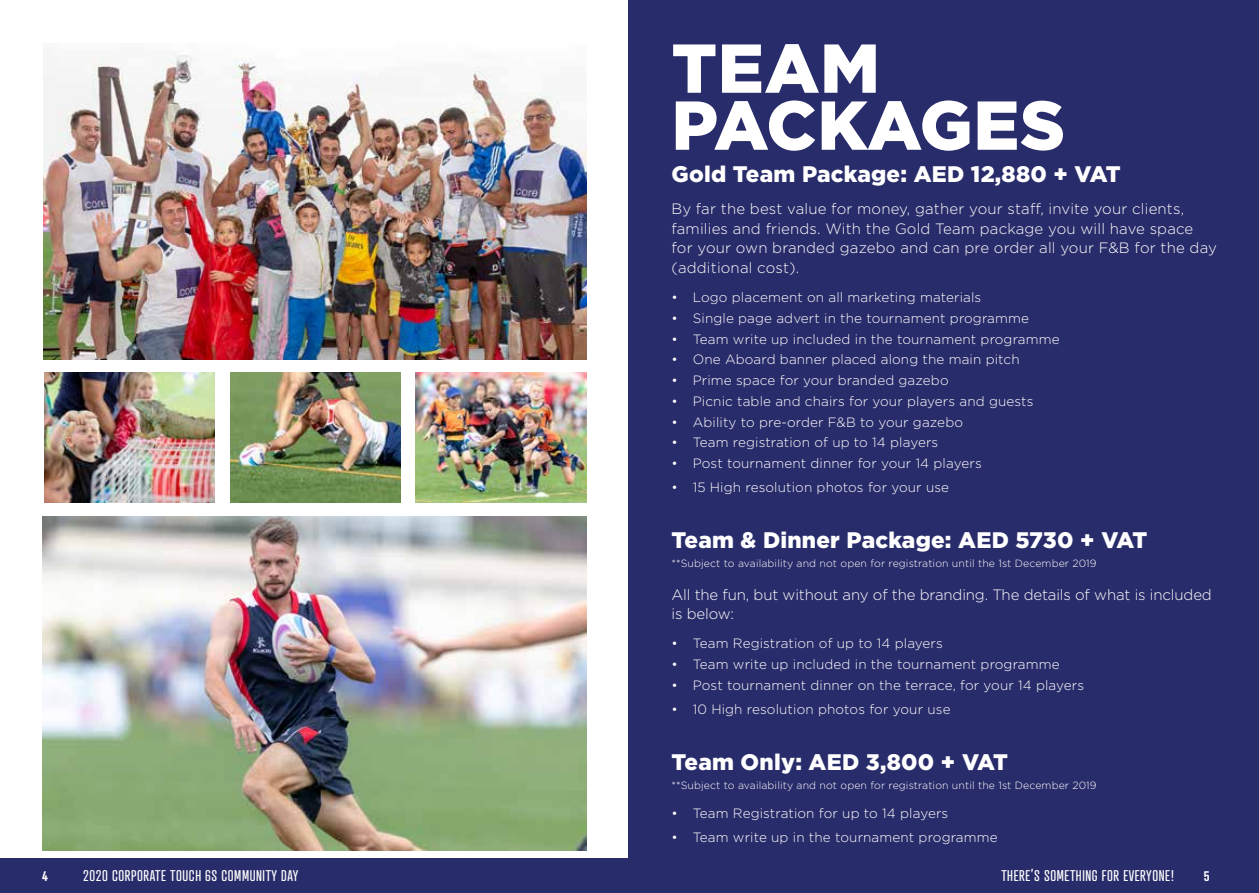
<style>
.page{position:relative;width:1259px;height:893px;background:#fff}
.page>*{position:absolute;margin:0;border:0;box-sizing:border-box;transform-origin:0 0}
.t1{font:900 69px/57px "Gotham";letter-spacing:.01em;color:#fff}
.t2{font:900 22.5px "Gotham";letter-spacing:.01em;color:#fff}
.t3{font:300 15px/19.5px "Gotham";letter-spacing:.01em;color:#fff}
.t4{font:300 15px/19.5px "Gotham";letter-spacing:-.01em;color:#fff}
.t5{font:15px "Atrament";letter-spacing:.04em;color:#fff}
.t6{font:300 13.5px "Gotham";letter-spacing:.01em;color:#fff}
.t7{font:600 13.5px "Atrament";color:#fff}
.t8{font:300 10.5px "Gotham";letter-spacing:.01em;color:#fff}
</style>
<div class="page">
<div style="left:0;top:859px;width:1259px;height:34px;background:#292c6a"></div>
<div style="left:628px;top:0;width:631px;height:859px;background:#292c6a"></div>
<img style="left:43px;top:52px;width:544px;height:308px">
<img style="left:44px;top:372px;width:171px;height:130px">
<img style="left:42px;top:516px;width:544px;height:334px">
<img style="left:230px;top:372px;width:170px;height:130px">
<img style="left:416px;top:372px;width:170px;height:130px">
<h1 class="t1" style="left:671px;top:44px;width:395px">TEAM<br>PACKAGES</h1>
<h2 class="t2" style="left:671px;top:164px;width:450px">Gold Team Package: AED 12,880 + VAT</h2>
<p class="t3" style="left:671px;top:200px;width:547px">By far the best value for money, gather your staff, invite your clients, families and friends. With the Gold Team package you will have space for your own branded gazebo and can pre order all your F&amp;B for the day (additional cost).</p>
<p class="t6" style="left:671px;top:291px;width:311px">• Logo placement on all marketing materials</p>
<p class="t6" style="left:671px;top:312px;width:359px">• Single page advert in the tournament programme</p>
<p class="t6" style="left:671px;top:333px;width:389px">• Team write up included in the tournament programme</p>
<p class="t6" style="left:671px;top:353px;width:350px">• One Aboard banner placed along the main pitch</p>
<p class="t6" style="left:671px;top:374px;width:279px">• Prime space for your branded gazebo</p>
<p class="t6" style="left:671px;top:395px;width:363px">• Picnic table and chairs for your players and guests</p>
<p class="t6" style="left:671px;top:416px;width:293px">• Ability to pre-order F&amp;B to your gazebo</p>
<p class="t6" style="left:671px;top:436px;width:268px">• Team registration of up to 14 players</p>
<p class="t6" style="left:671px;top:457px;width:312px">• Post tournament dinner for your 14 players</p>
<p class="t6" style="left:671px;top:481px;width:279px">• 15 High resolution photos for your use</p>
<h2 class="t2" style="left:671px;top:530px;width:477px">Team &amp; Dinner Package: AED 5730 + VAT</h2>
<p class="t8" style="left:671px;top:559px;width:427px">**Subject to availability and not open for registration until the 1st December 2019</p>
<p class="t4" style="left:671px;top:585px;width:542px">All the fun, but without any of the branding. The details of what is included is below:</p>
<p class="t6" style="left:671px;top:638px;width:273px">• Team Registration of up to 14 players</p>
<p class="t6" style="left:671px;top:658px;width:389px">• Team write up included in the tournament programme</p>
<p class="t6" style="left:671px;top:679px;width:414px">• Post tournament dinner on the terrace, for your 14 players</p>
<p class="t6" style="left:671px;top:703px;width:280px">• 10 High resolution photos for your use</p>
<h2 class="t2" style="left:671px;top:752px;width:338px">Team Only: AED 3,800 + VAT</h2>
<p class="t8" style="left:671px;top:781px;width:427px">**Subject to availability and not open for registration until the 1st December 2019</p>
<p class="t6" style="left:671px;top:808px;width:278px">• Team Registration for up to 14 players</p>
<p class="t6" style="left:671px;top:831px;width:328px">• Team write up in the tournament programme</p>
<p class="t7" style="left:42px;top:868px;width:7px">4</p>
<p class="t5" style="left:83px;top:867px;width:217px">2020 CORPORATE TOUCH 6S COMMUNITY DAY</p>
<p class="t5" style="left:1001px;top:867px;width:174px">THERE’S SOMETHING FOR EVERYONE!</p>
<p class="t7" style="left:1203px;top:868px;width:7px">5</p>
</div>
